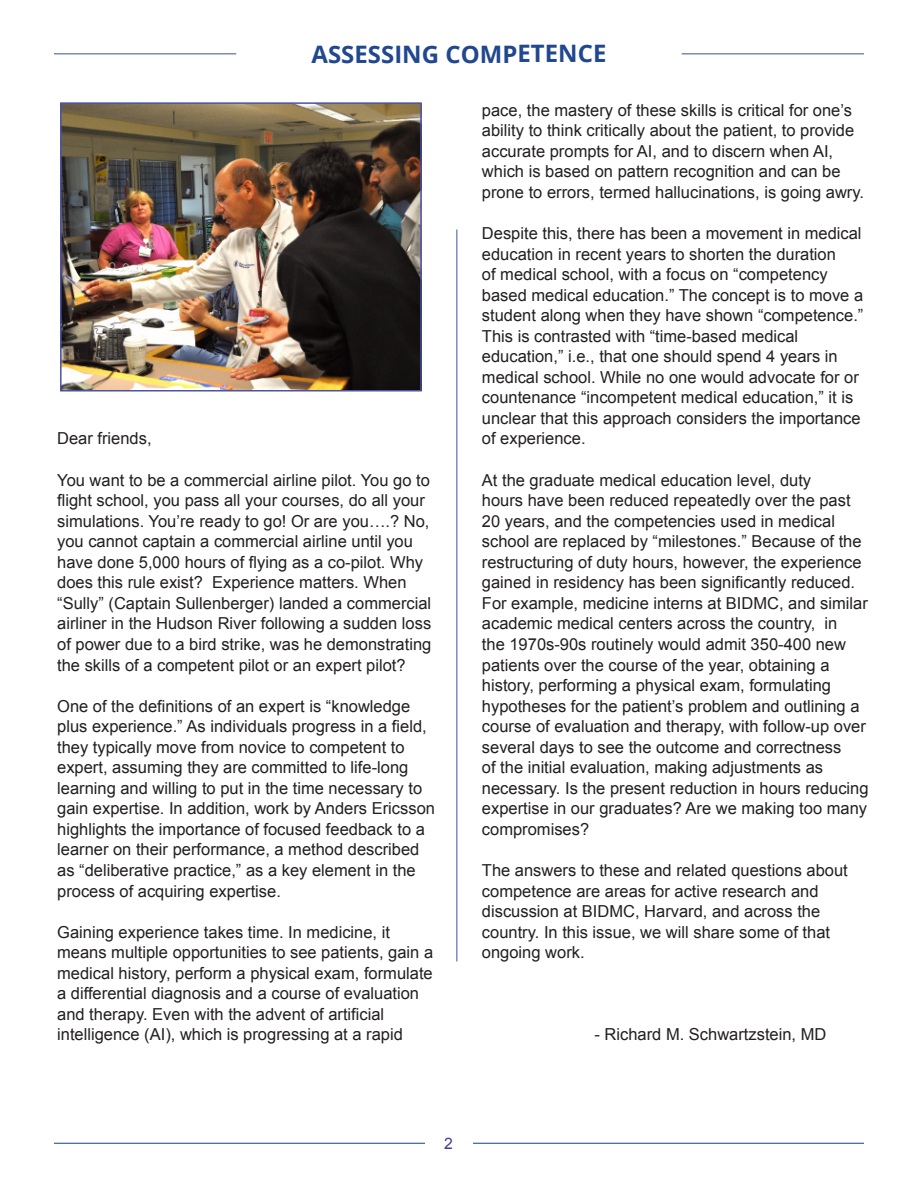
<style>
.page{position:relative;width:918px;height:1188px;background:#fff}
.page>*{position:absolute;margin:0;border:0;box-sizing:border-box;transform-origin:0 0}
._03-Pageheader{font:700 24px "Open Sans";letter-spacing:-.005em;color:#21488f}
._04-Avenir_Copy{font:16.5px/20.5px "Arial";color:#231f20}
.t1{font:15.75px "Arial";color:#423d99}
</style>
<div class="page">
<hr style="left:456px;top:230px;width:1px;height:731px;background:#3b54a4">
<img style="left:63px;top:105px;width:356px;height:284px">
<div style="left:60px;top:102px;width:362px;height:290px;border:2px solid #4b54a3"></div>
<hr style="left:54px;top:1143px;width:810px;height:1px;background:#0b418f">
<hr style="left:54px;top:53px;width:810px;height:1px;background:#384ea1">
<div style="left:425px;top:1137px;width:47px;height:26px;background:#fff"></div>
<svg style="left:236px;top:53px;width:446px;height:2px"></svg>
<p class="_03-Pageheader" style="left:311px;top:37px;width:297px">ASSESSING COMPETENCE</p>
<p class="_04-Avenir_Copy" style="left:57px;top:429px;width:96px">Dear friends,</p>
<p class="_04-Avenir_Copy" style="left:57px;top:470px;width:376px">You want to be a commercial airline pilot. You go to flight school, you pass all your courses, do all your simulations. You’re ready to go! Or are you….? No, you cannot captain a commercial airline until you have done 5,000 hours of flying as a co-pilot. Why does this rule exist? Experience matters. When “Sully” (Captain Sullenberger) landed a commercial airliner in the Hudson River following a sudden loss of power due to a bird strike, was he demonstrating the skills of a competent pilot or an expert pilot?</p>
<p class="_04-Avenir_Copy" style="left:57px;top:696px;width:379px">One of the definitions of an expert is “knowledge plus experience.” As individuals progress in a field, they typically move from novice to competent to expert, assuming they are committed to life-long learning and willing to put in the time necessary to gain expertise. In addition, work by Anders Ericsson highlights the importance of focused feedback to a learner on their performance, a method described as “deliberative practice,” as a key element in the process of acquiring expertise.</p>
<p class="_04-Avenir_Copy" style="left:57px;top:922px;width:378px">Gaining experience takes time. In medicine, it means multiple opportunities to see patients, gain a medical history, perform a physical exam, formulate a differential diagnosis and a course of evaluation and therapy. Even with the advent of artificial intelligence (AI), which is progressing at a rapid</p>
<p class="_04-Avenir_Copy" style="left:482px;top:100px;width:384px">pace, the mastery of these skills is critical for one’s ability to think critically about the patient, to provide accurate prompts for AI, and to discern when AI, which is based on pattern recognition and can be prone to errors, termed hallucinations, is going awry.</p>
<p class="_04-Avenir_Copy" style="left:482px;top:223px;width:383px">Despite this, there has been a movement in medical education in recent years to shorten the duration<br>of medical school, with a focus on “competency based medical education.” The concept is to move a student along when they have shown “competence.” This is contrasted with “time-based medical education,” i.e., that one should spend 4 years in medical school. While no one would advocate for or countenance “incompetent medical education,” it is unclear that this approach considers the importance of experience.</p>
<p class="_04-Avenir_Copy" style="left:482px;top:470px;width:388px">At the graduate medical education level, duty<br>hours have been reduced repeatedly over the past 20 years, and the competencies used in medical school are replaced by “milestones.” Because of the restructuring of duty hours, however, the experience gained in residency has been significantly reduced.<br>For example, medicine interns at BIDMC, and similar academic medical centers across the country, in<br>the 1970s-90s routinely would admit 350-400 new patients over the course of the year, obtaining a history, performing a physical exam, formulating hypotheses for the patient’s problem and outlining a course of evaluation and therapy, with follow-up over several days to see the outcome and correctness<br>of the initial evaluation, making adjustments as necessary. Is the present reduction in hours reducing expertise in our graduates? Are we making too many compromises?</p>
<p class="_04-Avenir_Copy" style="left:482px;top:860px;width:367px">The answers to these and related questions about competence are areas for active research and discussion at BIDMC, Harvard, and across the country. In this issue, we will share some of that ongoing work.</p>
<p class="_04-Avenir_Copy" style="left:595px;top:1025px;width:233px">- Richard M. Schwartzstein, MD</p>
<p class="t1" style="left:444px;top:1133px;width:10px">2</p>
</div>
